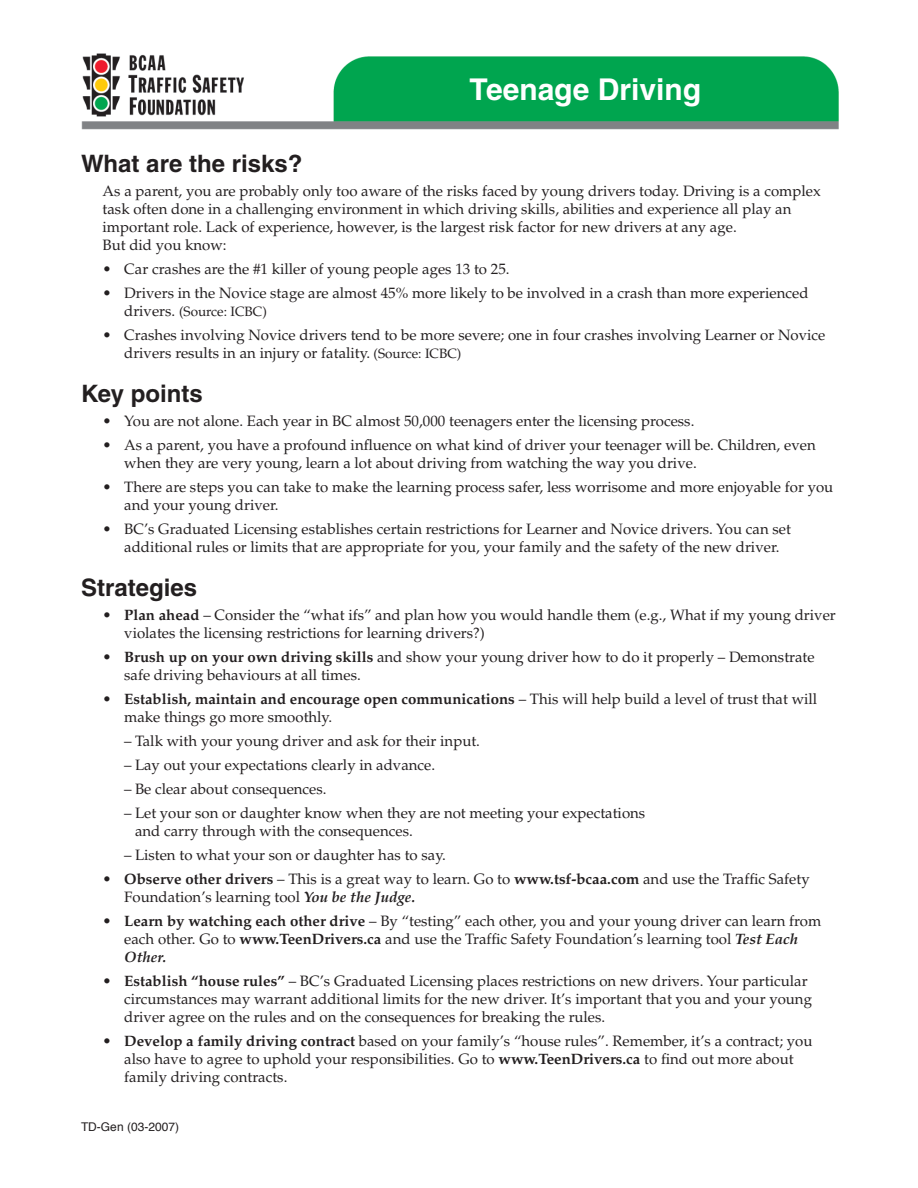
<style>
.page{position:relative;width:918px;height:1188px;background:#fff}
.page>*{position:absolute;margin:0;border:0;box-sizing:border-box;transform-origin:0 0}
.t1{font:700 30px "Helvetica";color:#fff}
._00First_Header{font:700 24px "Helvetica";color:#231f20}
._02BulletPal10{font:15px/18px "Palatino";color:#231f20}
._02NoBulletPal10{font:15px/18px "Palatino";color:#231f20}
._02BulletPal10-2{font:13.5px "Palatino";color:#231f20}
.t2{font:12px "Helvetica";color:#231f20}
.s1{font-size:15px}
.s2{font-size:13.5px}
.s3{font-weight:700}
.s4{font-weight:700;font-style:italic}
</style>
<div class="page">
<img style="left:81px;top:53px;width:758px;height:77px">
<p class="t1" style="left:470px;top:71px;width:233px">Teenage Driving</p>
<p class="_00First_Header" style="left:81px;top:149px;width:223px">What are the risks?</p>
<p class="_02NoBulletPal10" style="left:103px;top:183px;width:720px">As a parent, you are probably only too aware of the risks faced by young drivers today. Driving is a complex task often done in a challenging environment in which driving skills, abilities and experience all play an important role. Lack of experience, however, is the largest risk factor for new drivers at any age.<br>But did you know:</p>
<p class="_02BulletPal10" style="left:103px;top:261px;width:409px">• Car crashes are the #1 killer of young people ages 13 to 25.</p>
<p class="_02BulletPal10" style="left:103px;top:285px;width:707px">• Drivers in the Novice stage are almost 45% more likely to be involved in a crash than more experienced</p>
<p class="_02BulletPal10-2" style="left:124px;top:304px;width:144px"><span class="s1">drivers.</span> (Source: ICBC)</p>
<p class="_02BulletPal10" style="left:124px;top:327px;width:703px;text-indent:-22px">• Crashes involving Novice drivers tend to be more severe; one in four crashes involving Learner or Novice drivers results in an injury or fatality. <span class="s2">(Source: ICBC)</span></p>
<p class="_00First_Header" style="left:81px;top:379px;width:123px">Key points</p>
<p class="_02BulletPal10" style="left:103px;top:412px;width:593px">• You are not alone. Each year in BC almost 50,000 teenagers enter the licensing process.</p>
<p class="_02BulletPal10" style="left:124px;top:436px;width:693px;text-indent:-22px">• As a parent, you have a profound influence on what kind of driver your teenager will be. Children, even when they are very young, learn a lot about driving from watching the way you drive.</p>
<p class="_02BulletPal10" style="left:124px;top:478px;width:711px;text-indent:-22px">• There are steps you can take to make the learning process safer, less worrisome and more enjoyable for you and your young driver.</p>
<p class="_02BulletPal10" style="left:124px;top:520px;width:668px;text-indent:-22px">• BC’s Graduated Licensing establishes certain restrictions for Learner and Novice drivers. You can set additional rules or limits that are appropriate for you, your family and the safety of the new driver.</p>
<p class="_00First_Header" style="left:81px;top:573px;width:118px">Strategies</p>
<p class="_02BulletPal10" style="left:124px;top:606px;width:713px;text-indent:-22px">• <span class="s3">Plan ahead</span> – Consider the “what ifs” and plan how you would handle them (e.g., What if my young driver violates the licensing restrictions for learning drivers?)</p>
<p class="_02BulletPal10" style="left:124px;top:648px;width:692px;text-indent:-22px">• <span class="s3">Brush up on your own driving skills</span> and show your young driver how to do it properly – Demonstrate safe driving behaviours at all times.</p>
<p class="_02BulletPal10" style="left:124px;top:690px;width:695px;text-indent:-22px">• <span class="s3">Establish, maintain and encourage open communications</span> – This will help build a level of trust that will make things go more smoothly.</p>
<p class="_02BulletPal10" style="left:124px;top:732px;width:357px">– Talk with your young driver and ask for their input.</p>
<p class="_02BulletPal10" style="left:124px;top:756px;width:313px">– Lay out your expectations clearly in advance.</p>
<p class="_02BulletPal10" style="left:124px;top:780px;width:204px">– Be clear about consequences.</p>
<p class="_02BulletPal10" style="left:135px;top:804px;width:512px;text-indent:-11px">– Let your son or daughter know when they are not meeting your expectations and carry through with the consequences.</p>
<p class="_02BulletPal10" style="left:124px;top:846px;width:323px">– Listen to what your son or daughter has to say.</p>
<p class="_02BulletPal10" style="left:124px;top:870px;width:687px;text-indent:-22px">• <span class="s3">Observe other drivers</span> – This is a great way to learn. Go to <span class="s3">www.tsf-bcaa.com</span> and use the Traffic Safety<br>Foundation’s learning tool <span class="s4">You be the Judge.</span></p>
<p class="_02BulletPal10" style="left:124px;top:912px;width:699px;text-indent:-22px">• <span class="s3">Learn by watching each other drive</span> – By “testing” each other, you and your young driver can learn from each other. Go to <span class="s3">www.TeenDrivers.ca</span> and use the Traffic Safety Foundation’s learning tool <span class="s4">Test Each<br>Other.</span></p>
<p class="_02BulletPal10" style="left:124px;top:972px;width:689px;text-indent:-22px">• <span class="s3">Establish “house rules”</span> – BC’s Graduated Licensing places restrictions on new drivers. Your particular circumstances may warrant additional limits for the new driver. It’s important that you and your young driver agree on the rules and on the consequences for breaking the rules.</p>
<p class="_02BulletPal10" style="left:124px;top:1032px;width:690px;text-indent:-22px">• <span class="s3">Develop a family driving contract</span> based on your family’s “house rules”. Remember, it’s a contract; you also have to agree to uphold your responsibilities. Go to <span class="s3">www.TeenDrivers.ca</span> to find out more about family driving contracts.</p>
<p class="t2" style="left:81px;top:1117px;width:100px">TD-Gen (03-2007)</p>
</div>
